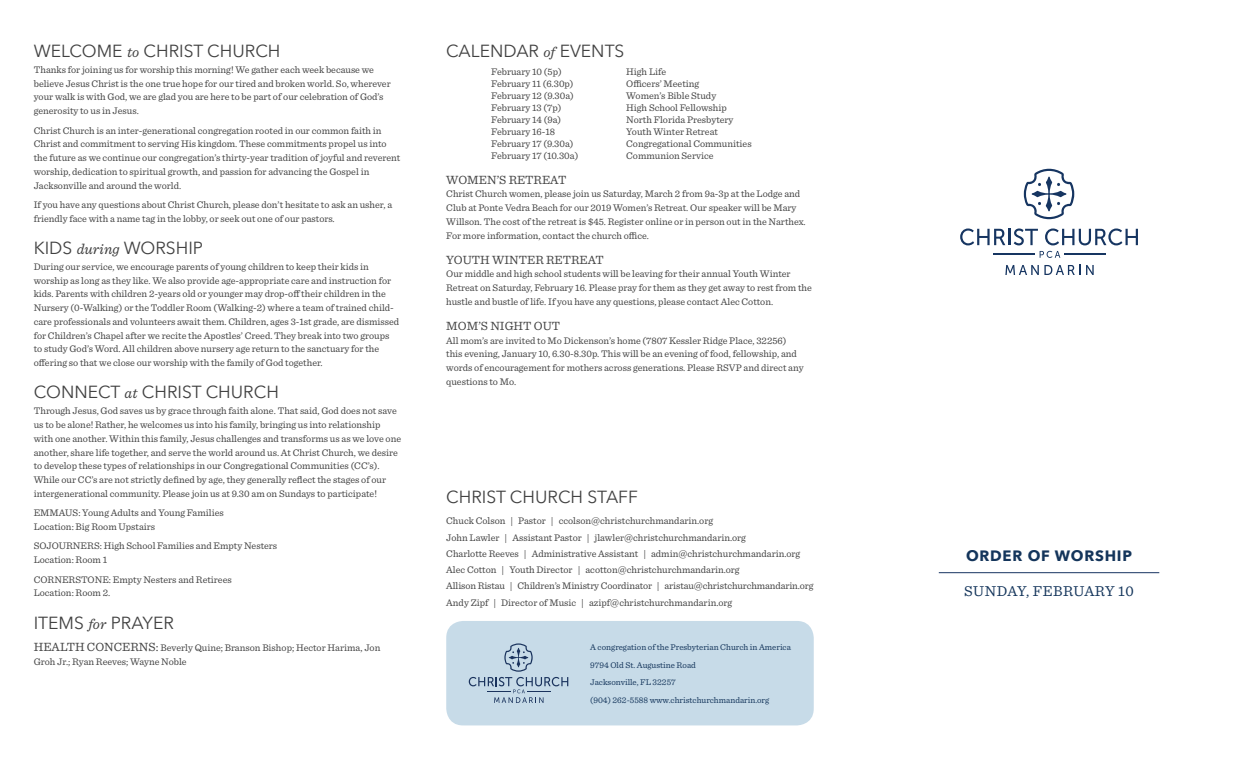
<style>
.page{position:relative;width:1260px;height:765px;background:#fff}
.page>*{position:absolute;margin:0;border:0;box-sizing:border-box;transform-origin:0 0}
.church_info{font:17.5px "Avenir Next";color:#414141}
.date_of_service{font:15px "Sentinel";letter-spacing:.03em;color:#14355b}
.order_of_worship{font:700 15px "Avenir Next";letter-spacing:.05em;color:#14355b}
.t1{font:12.5px "Sentinel";color:#414141}
.title_of_worship{font:10px/13.8px "Sentinel";color:#414141}
.t2{font:8.75px "Sentinel";color:#14355b}
.s1{font-family:"Sentinel";font-style:italic;font-size:15px}
.s2{font-size:12.5px}
</style>
<div class="page">
<div style="left:446px;top:621px;width:368px;height:104px;background:#c7dbe8;border-radius:17px"></div>
<svg style="left:469px;top:643px;width:99px;height:60px"></svg>
<svg style="left:1024px;top:169px;width:50px;height:50px"></svg>
<svg style="left:960px;top:228px;width:45px;height:17px"></svg>
<hr style="left:1008px;top:229px;width:3px;height:16px;background:#163561">
<svg style="left:1014px;top:228px;width:24px;height:17px"></svg>
<svg style="left:1045px;top:228px;width:93px;height:17px"></svg>
<svg style="left:1005px;top:265px;width:89px;height:10px"></svg>
<hr style="left:993px;top:254px;width:41px;height:1px;background:#163561">
<hr style="left:1065px;top:254px;width:41px;height:1px;background:#163561">
<svg style="left:1040px;top:251px;width:20px;height:7px"></svg>
<hr style="left:939px;top:572px;width:220px;height:1px;background:#183461">
<p class="church_info" style="left:34px;top:36px;width:248px">WELCOME <span class="s1">to</span> CHRIST CHURCH</p>
<p class="title_of_worship" style="left:34px;top:62px;width:359px">Thanks for joining us for worship this morning! We gather each week because we believe Jesus Christ is the one true hope for our tired and broken world. So, wherever your walk is with God, we are glad you are here to be part of our celebration of God’s generosity to us in Jesus.</p>
<p class="title_of_worship" style="left:34px;top:123px;width:368px">Christ Church is an inter-generational congregation rooted in our common faith in Christ and commitment to serving His kingdom. These commitments propel us into the future as we continue our congregation’s thirty-year tradition of joyful and reverent worship, dedication to spiritual growth, and passion for advancing the Gospel in Jacksonville and around the world.</p>
<p class="title_of_worship" style="left:34px;top:197px;width:360px">If you have any questions about Christ Church, please don’t hesitate to ask an usher, a friendly face with a name tag in the lobby, or seek out one of our pastors.</p>
<p class="church_info" style="left:34px;top:233px;width:171px">KIDS <span class="s1">during</span> WORSHIP</p>
<p class="title_of_worship" style="left:34px;top:259px;width:367px">During our service, we encourage parents of young children to keep their kids in worship as long as they like. We also provide age-appropriate care and instruction for kids. Parents with children 2-years old or younger may drop-off their children in the Nursery (0-Walking) or the Toddler Room (Walking-2) where a team of trained child&shy;care professionals and volunteers await them. Children, ages 3-1st grade, are dismissed for Children’s Chapel after we recite the Apostles’ Creed. They break into two groups to study God’s Word. All children above nursery age return to the sanctuary for the offering so that we close our worship with the family of God together.</p>
<p class="church_info" style="left:34px;top:378px;width:247px">CONNECT <span class="s1">at</span> CHRIST CHURCH</p>
<p class="title_of_worship" style="left:34px;top:404px;width:369px">Through Jesus, God saves us by grace through faith alone. That said, God does not save us to be alone! Rather, he welcomes us into his family, bringing us into relationship with one another. Within this family, Jesus challenges and transforms us as we love one another, share life together, and serve the world around us. At Christ Church, we desire to develop these types of relationships in our Congregational Communities (CC’s).</p>
<p class="title_of_worship" style="left:34px;top:472px;width:354px">While our CC’s are not strictly defined by age, they generally reflect the stages of our intergenerational community. Please join us at 9.30 am on Sundays to participate!</p>
<p class="title_of_worship" style="left:34px;top:505px;width:192px">EMMAUS: Young Adults and Young Families<br>Location: Big Room Upstairs</p>
<p class="title_of_worship" style="left:34px;top:539px;width:245px">SOJOURNERS: High School Families and Empty Nesters<br>Location: Room 1</p>
<p class="title_of_worship" style="left:34px;top:572px;width:200px">CORNERSTONE: Empty Nesters and Retirees<br>Location: Room 2.</p>
<p class="church_info" style="left:34px;top:608px;width:142px">ITEMS <span class="s1">for</span> PRAYER</p>
<p class="title_of_worship" style="left:34px;top:641px;width:348px"><span class="s2">HEALTH CONCERNS:</span> Beverly Quine; Branson Bishop; Hector Harima, Jon<br>Groh Jr.; Ryan Reeves; Wayne Noble</p>
<p class="church_info" style="left:446px;top:36px;width:180px">CALENDAR <span class="s1">of</span> EVENTS</p>
<p class="title_of_worship" style="left:491px;top:64px;width:72px">February 10 (5p)</p>
<p class="title_of_worship" style="left:626px;top:64px;width:41px">High Life</p>
<p class="title_of_worship" style="left:491px;top:76px;width:84px">February 11 (6.30p)</p>
<p class="title_of_worship" style="left:626px;top:76px;width:74px">Officers’ Meeting</p>
<p class="title_of_worship" style="left:491px;top:88px;width:84px">February 12 (9.30a)</p>
<p class="title_of_worship" style="left:626px;top:88px;width:91px">Women’s Bible Study</p>
<p class="title_of_worship" style="left:491px;top:100px;width:72px">February 13 (7p)</p>
<p class="title_of_worship" style="left:626px;top:100px;width:102px">High School Fellowship</p>
<p class="title_of_worship" style="left:491px;top:112px;width:71px">February 14 (9a)</p>
<p class="title_of_worship" style="left:626px;top:112px;width:109px">North Florida Presbytery</p>
<p class="title_of_worship" style="left:491px;top:124px;width:66px">February 16-18</p>
<p class="title_of_worship" style="left:626px;top:124px;width:93px">Youth Winter Retreat</p>
<p class="title_of_worship" style="left:491px;top:136px;width:84px">February 17 (9.30a)</p>
<p class="title_of_worship" style="left:626px;top:136px;width:127px">Congregational Communities</p>
<p class="title_of_worship" style="left:491px;top:148px;width:89px">February 17 (10.30a)</p>
<p class="title_of_worship" style="left:626px;top:148px;width:89px">Communion Service</p>
<p class="t1" style="left:446px;top:170px;width:122px">WOMEN’S RETREAT</p>
<p class="title_of_worship" style="left:446px;top:186px;width:361px">Christ Church women, please join us Saturday, March 2 from 9a-3p at the Lodge and Club at Ponte Vedra Beach for our 2019 Women’s Retreat. Our speaker will be Mary Willson. The cost of the retreat is $45. Register online or in person out in the Narthex.<br>For more information, contact the church office.</p>
<p class="t1" style="left:446px;top:250px;width:159px">YOUTH WINTER RETREAT</p>
<p class="title_of_worship" style="left:446px;top:266px;width:367px">Our middle and high school students will be leaving for their annual Youth Winter<br>Retreat on Saturday, February 16. Please pray for them as they get away to rest from the hustle and bustle of life. If you have any questions, please contact Alec Cotton.</p>
<p class="t1" style="left:446px;top:316px;width:116px">MOM’S NIGHT OUT</p>
<p class="title_of_worship" style="left:446px;top:333px;width:359px">All mom’s are invited to Mo Dickenson’s home (7807 Kessler Ridge Place, 32256) this evening, January 10, 6.30-8.30p. This will be an evening of food, fellowship, and words of encouragement for mothers across generations. Please RSVP and direct any questions to Mo.</p>
<p class="church_info" style="left:446px;top:482px;width:193px">CHRIST CHURCH STAFF</p>
<p class="title_of_worship" style="left:446px;top:514px;width:268px">Chuck Colson | Pastor | ccolson@christchurchmandarin.org</p>
<p class="title_of_worship" style="left:446px;top:530px;width:301px">John Lawler | Assistant Pastor | jlawler@christchurchmandarin.org</p>
<p class="title_of_worship" style="left:446px;top:546px;width:356px">Charlotte Reeves | Administrative Assistant | admin@christchurchmandarin.org</p>
<p class="title_of_worship" style="left:446px;top:562px;width:295px">Alec Cotton | Youth Director | acotton@christchurchmandarin.org</p>
<p class="title_of_worship" style="left:446px;top:579px;width:369px">Allison Ristau | Children’s Ministry Coordinator | aristau@christchurchmandarin.org</p>
<p class="title_of_worship" style="left:446px;top:595px;width:287px">Andy Zipf | Director of Music | azipf@christchurchmandarin.org</p>
<p class="t2" style="left:590px;top:641px;width:202px">A congregation of the Presbyterian Church in America</p>
<p class="t2" style="left:590px;top:658px;width:107px">9794 Old St. Augustine Road</p>
<p class="t2" style="left:590px;top:676px;width:87px">Jacksonville, FL 32257</p>
<p class="t2" style="left:590px;top:693px;width:181px">(904) 262-5588 www.christchurchmandarin.org</p>
<p class="order_of_worship" style="left:966px;top:543px;width:167px">ORDER OF WORSHIP</p>
<p class="date_of_service" style="left:964px;top:580px;width:171px">SUNDAY, FEBRUARY 10</p>
</div>
